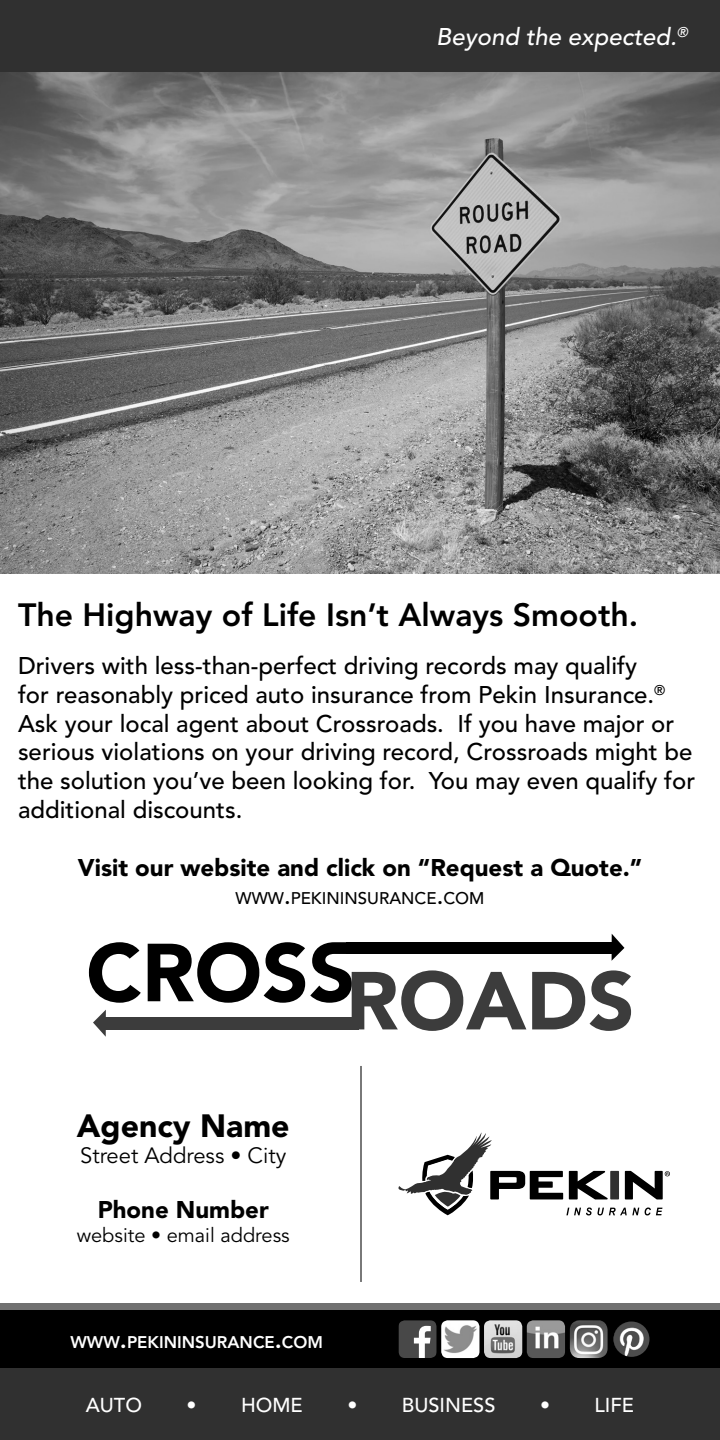
<style>
.page{position:relative;width:720px;height:1440px;background:#fff}
.page>*{position:absolute;margin:0;border:0;box-sizing:border-box;transform-origin:0 0}
.t1{font:800 32px "Avenir LT Std";color:#000}
.t2{font:900 32px "Avenir LT Std";color:#000}
.t3{font:500 24px/28.8px "Avenir LT Std";color:#000}
.t4{font:900 24px "Avenir LT Std";color:#000}
.t5{font:italic 500 24px "Avenir LT Std";color:#fff}
.t6{font:22px "Avenir LT Std";color:#000}
.t7{font:500 20px "Avenir LT Std";color:#fff}
.t8{font:20px "Avenir LT Std";color:#000}
.t9{font:800 16.8px "Avenir LT Std";color:#fff}
.t10{font:500 16.8px "Avenir LT Std";color:#000}
.s1{font-size:24px}
</style>
<div class="page">
<div style="left:0;top:1303px;width:720px;height:7px;background:#717171"></div>
<div style="left:0;top:1368px;width:720px;height:72px;background:#303030"></div>
<div style="left:0;top:1310px;width:720px;height:58px;background:#000"></div>
<svg style="left:398px;top:1320px;width:39px;height:38px"></svg>
<img style="left:441px;top:1320px;width:38px;height:38px">
<img style="left:484px;top:1320px;width:38px;height:38px">
<img style="left:527px;top:1320px;width:38px;height:38px">
<img style="left:570px;top:1320px;width:38px;height:38px">
<img style="left:614px;top:1322px;width:35px;height:35px;border-radius:18px">
<div style="left:0;top:0;width:720px;height:72px;background:#303030"></div>
<img style="left:0;top:72px;width:720px;height:502px">
<svg style="left:398px;top:1132px;width:272px;height:83px"></svg>
<hr style="left:360px;top:1066px;width:2px;height:216px;background:#797979">
<svg style="left:89px;top:942px;width:52px;height:61px"></svg>
<svg style="left:148px;top:942px;width:378px;height:89px"></svg>
<svg style="left:532px;top:970px;width:99px;height:61px"></svg>
<div style="left:102px;top:1017px;width:257px;height:12px;background:#3c3c3c"></div>
<svg style="left:93px;top:1010px;width:13px;height:27px"></svg>
<div style="left:346px;top:942px;width:267px;height:12px;background:#000"></div>
<svg style="left:612px;top:934px;width:12px;height:27px"></svg>
<p class="t5" style="left:436px;top:23px;width:253px">Beyond the expected.<sup>®</sup></p>
<h1 class="t1" style="left:18px;top:596px;width:622px">The Highway of Life Isn’t Always Smooth.</h1>
<p class="t3" style="left:18px;top:652px;width:679px">Drivers with less-than-perfect driving records may qualify<br>for reasonably priced auto insurance from Pekin Insurance.<sup>® </sup>Ask your local agent about Crossroads. If you have major or serious violations on your driving record, Crossroads might be the solution you’ve been looking for. You may even qualify for additional discounts.</p>
<p class="t4" style="left:78px;top:853px;width:566px">Visit our website and click on “Request a Quote.”</p>
<p class="t10" style="left:236px;top:889px;width:250px">WWW<span class="s1">.</span>PEKININSURANCE<span class="s1">.</span>COM</p>
<h1 class="t2" style="left:77px;top:1106px;width:214px">Agency Name</h1>
<p class="t6" style="left:80px;top:1143px;width:208px">Street Address • City</p>
<p class="t4" style="left:98px;top:1195px;width:173px">Phone Number</p>
<p class="t8" style="left:77px;top:1224px;width:214px">website • email address</p>
<p class="t9" style="left:71px;top:1332px;width:254px">WWW<span class="s1">.</span>PEKININSURANCE<span class="s1">.</span>COM</p>
<p class="t7" style="left:86px;top:1393px;width:58px">AUTO</p>
<p class="t7" style="left:187px;top:1393px;width:118px">• HOME</p>
<p class="t7" style="left:347px;top:1393px;width:150px">• BUSINESS</p>
<p class="t7" style="left:540px;top:1393px;width:96px">• LIFE</p>
</div>
